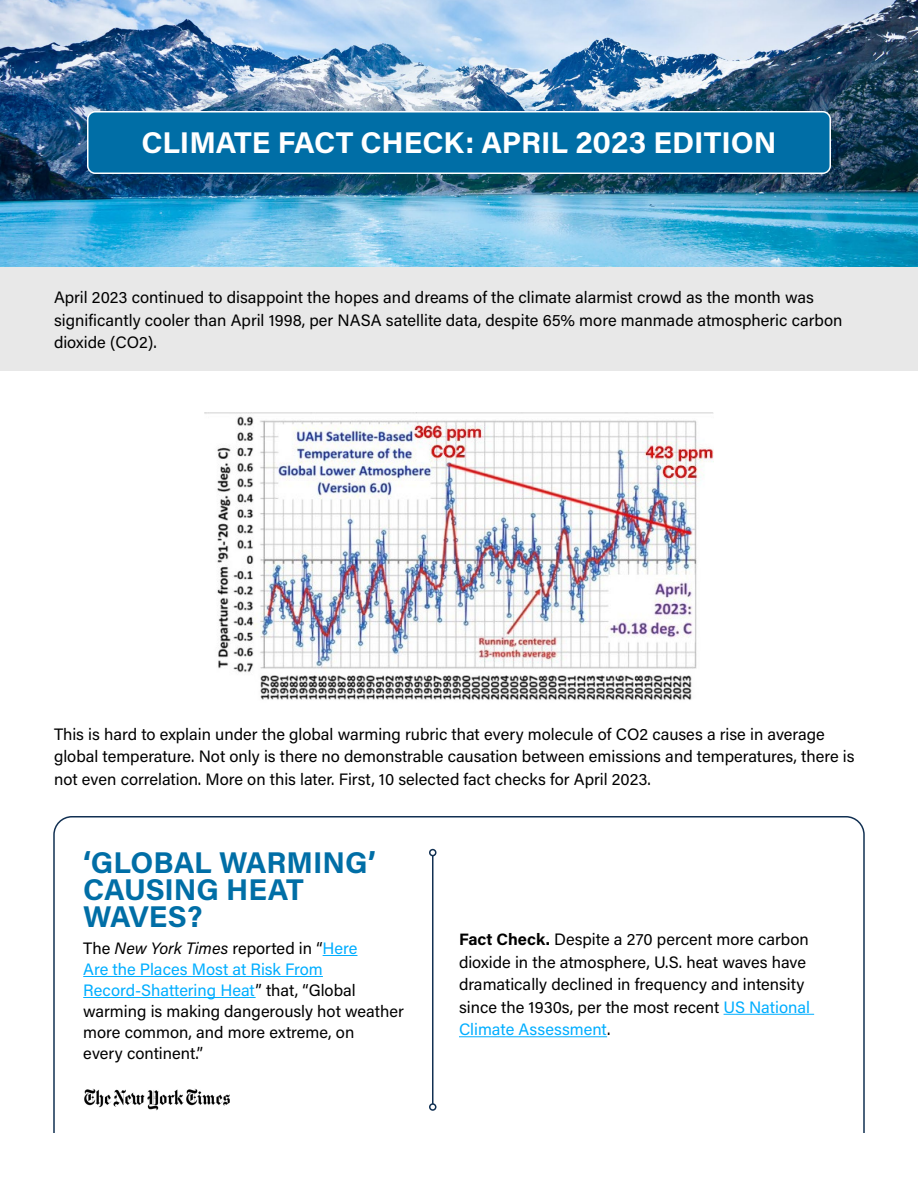
<style>
.page{position:relative;width:918px;height:1188px;background:#fff}
.page>*{position:absolute;margin:0;border:0;box-sizing:border-box;transform-origin:0 0}
.t1{font:700 30px "Acumin Pro";color:#fff}
.t2{font:700 30px/27px "Acumin Pro";color:#006ea6}
.t3{font:16.5px/22.5px "Acumin Pro";color:#000}
.s1{font-style:italic}
.s2{color:#00aeff}
.s3{font-weight:700}
</style>
<div class="page">
<img style="left:0;top:0;width:918px;height:267px">
<img style="left:204px;top:412px;width:510px;height:288px">
<div style="left:0;top:267px;width:918px;height:103px;background:#e8e8e8"></div>
<hr style="left:724px;top:1014px;width:90px;height:1px;background:#00aeff">
<hr style="left:459px;top:1036px;width:148px;height:1px;background:#00aeff">
<hr style="left:432px;top:856px;width:2px;height:248px;background:#113052">
<div style="left:429px;top:849px;width:7px;height:7px;border:2px solid #113052;border-radius:50%"></div>
<div style="left:429px;top:1103px;width:7px;height:8px;border:2px solid #113052;border-radius:50%"></div>
<hr style="left:323px;top:955px;width:35px;height:1px;background:#00aeff">
<hr style="left:83px;top:976px;width:240px;height:1px;background:#00aeff">
<hr style="left:83px;top:997px;width:173px;height:1px;background:#00aeff">
<img style="left:84px;top:1088px;width:146px;height:23px">
<div style="left:88px;top:112px;width:742px;height:61px;background:#006ea6;border-radius:8px"></div>
<div style="left:87px;top:111px;width:744px;height:63px;border:2px solid #fff;border-radius:8px"></div>
<h1 class="t1" style="left:142px;top:121px;width:636px">CLIMATE FACT CHECK: APRIL 2023 EDITION</h1>
<p class="t3" style="left:54px;top:285px;width:790px">April 2023 continued to disappoint the hopes and dreams of the climate alarmist crowd as the month was significantly cooler than April 1998, per NASA satellite data, despite 65% more manmade atmospheric carbon dioxide (CO2).</p>
<p class="t3" style="left:54px;top:722px;width:802px">This is hard to explain under the global warming rubric that every molecule of CO2 causes a rise in average global temperature. Not only is there no demonstrable causation between emissions and temperatures, there is not even correlation. More on this later. First, 10 selected fact checks for April 2023.</p>
<h1 class="t2" style="left:83px;top:848px;width:294px">‘GLOBAL WARMING’<br>CAUSING HEAT<br>WAVES?</h1>
<p class="t3" style="left:83px;top:937px;width:322px;line-height:21px">The <span class="s1">New York Times</span> reported in “<span class="s2">Here<br>Are the Places Most at Risk From Record-Shattering Heat</span>” that, “Global warming is making dangerously hot weather more common, and more extreme, on<br>every continent.”</p>
<p class="t3" style="left:459px;top:927px;width:352px"><span class="s3">Fact Check.</span> Despite a 270 percent more carbon dioxide in the atmosphere, U.S. heat waves have dramatically declined in frequency and intensity since the 1930s, per the most recent <span class="s2">US National Climate Assessment</span>.</p>
</div>
